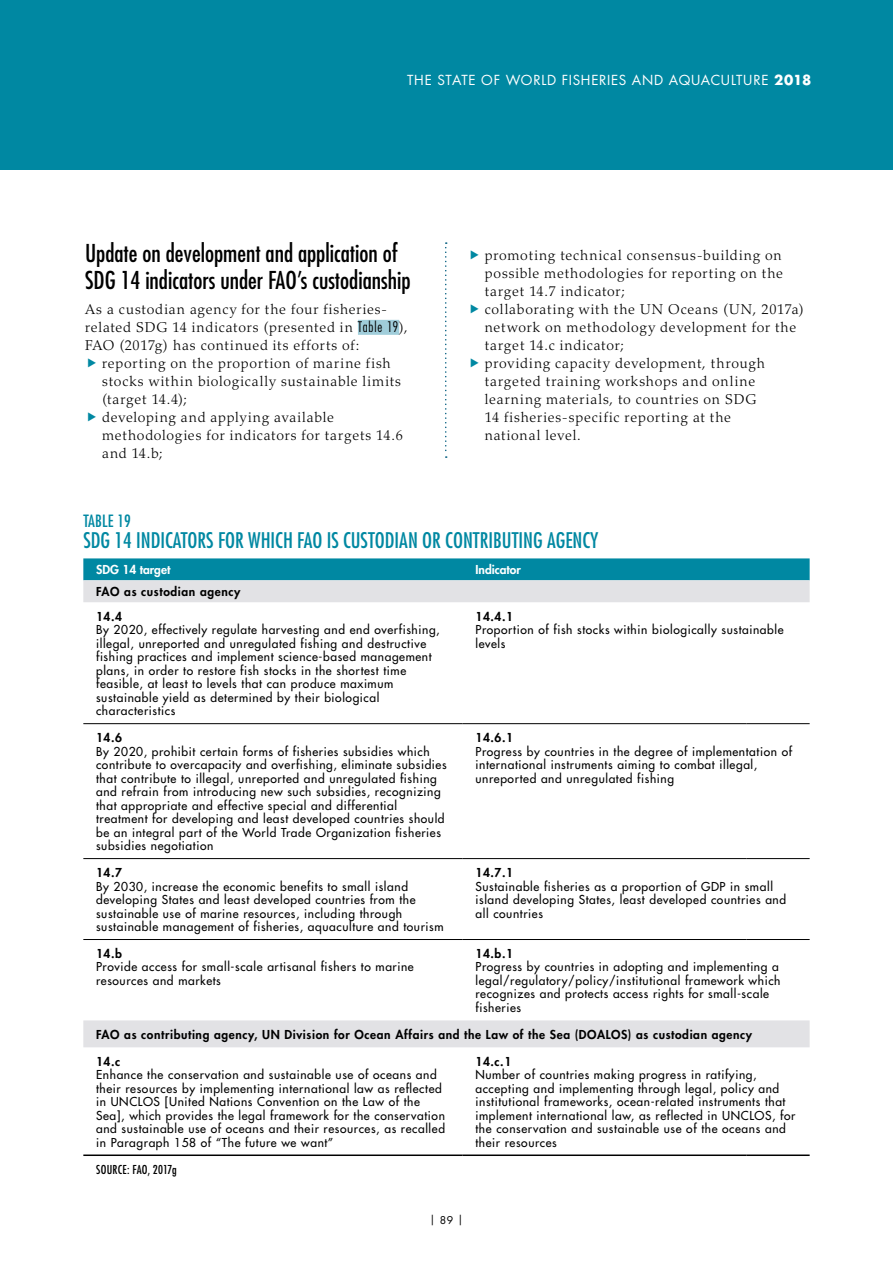
<style>
.page{position:relative;width:893px;height:1263px;background:#fff}
.page>*{position:absolute;margin:0;border:0;box-sizing:border-box;transform-origin:0 0}
.t1{font:condensed 24px/27px "Futura Std";color:#000}
.t2{font:condensed 21px "Futura Std";color:#0088a2}
.t3{font:condensed 16.5px "Futura Std";letter-spacing:.01em;color:#0088a2}
.t4{font:300 14.25px/18px "Palatino LT Std";letter-spacing:.055em;color:#000}
.t5{font:13.5px "Futura Std";letter-spacing:.055em;color:#fff}
.t6{font:500 12px/13.5px "Futura Std";letter-spacing:.05em;color:#000}
.t7{font:800 12px/24.5px "Futura Std";letter-spacing:.05em;color:#000}
.t8{font:800 12px "Futura Std";color:#fff}
.t9{font:condensed 12px "Futura Std";letter-spacing:.02em;color:#000}
.t10{font:10.5px "Futura Std";color:#000}
.s1{font-weight:700}
.s2{font-family:"Futura Std";font-stretch:condensed}
</style>
<div class="page">
<div style="left:0;top:0;width:893px;height:170px;background:#0088a2"></div>
<svg style="left:445px;top:242px;width:2px;height:216px"></svg>
<div style="left:358px;top:320px;width:41px;height:15px;background:#a0cdda"></div>
<div style="left:83px;top:558px;width:727px;height:22px;background:#0088a2"></div>
<svg style="left:83px;top:580px;width:727px;height:467px"></svg>
<hr style="left:83px;top:723px;width:380px;height:1px;background:#000">
<hr style="left:463px;top:723px;width:283px;height:1px;background:#000">
<hr style="left:746px;top:723px;width:64px;height:1px;background:#000">
<hr style="left:83px;top:858px;width:380px;height:1px;background:#000">
<hr style="left:463px;top:858px;width:283px;height:1px;background:#000">
<hr style="left:746px;top:858px;width:64px;height:1px;background:#000">
<hr style="left:83px;top:939px;width:380px;height:1px;background:#000">
<hr style="left:463px;top:939px;width:283px;height:1px;background:#000">
<hr style="left:746px;top:939px;width:64px;height:1px;background:#000">
<hr style="left:83px;top:1154px;width:380px;height:2px;background:#000">
<hr style="left:463px;top:1154px;width:283px;height:2px;background:#000">
<hr style="left:746px;top:1154px;width:64px;height:2px;background:#000">
<p class="t5" style="left:407px;top:71px;width:406px">THE STATE OF WORLD FISHERIES AND AQUACULTURE <span class="s1">2018</span></p>
<h1 class="t1" style="left:85px;top:240px;width:327px">Update on development and application of<br>SDG 14 indicators under FAO’s custodianship</h1>
<p class="t4" style="left:85px;top:300px;width:324px">As a custodian agency for the four fisheries&shy;related SDG 14 indicators (presented in <span class="s2">Table 19</span>),<br>FAO (2017g) has continued its efforts of:</p>
<p class="t4" style="left:102px;top:354px;width:302px">reporting on the proportion of marine fish stocks within biologically sustainable limits (target 14.4);<br>developing and applying available methodologies for indicators for targets 14.6 and 14.b;</p>
<p class="t4" style="left:485px;top:246px;width:321px">promoting technical consensus-building on possible methodologies for reporting on the target 14.7 indicator;<br>collaborating with the UN Oceans (UN, 2017a) network on methodology development for the target 14.c indicator;<br>providing capacity development, through targeted training workshops and online learning materials, to countries on SDG<br>14 fisheries-specific reporting at the<br>national level.</p>
<h3 class="t3" style="left:83px;top:511px;width:49px">TABLE 19</h3>
<h2 class="t2" style="left:83px;top:528px;width:517px">SDG 14 INDICATORS FOR WHICH FAO IS CUSTODIAN OR CONTRIBUTING AGENCY</h2>
<p class="t8" style="left:96px;top:562px;width:76px">SDG 14 target</p>
<p class="t8" style="left:475px;top:562px;width:47px">Indicator</p>
<p class="t7" style="left:96px;top:580px;width:146px">FAO as custodian agency<br>14.4</p>
<p class="t6" style="left:96px;top:623px;width:345px">By 2020, effectively regulate harvesting and end overfishing, illegal, unreported and unregulated fishing and destructive fishing practices and implement science-based management plans, in order to restore fish stocks in the shortest time feasible, at least to levels that can produce maximum sustainable yield as determined by their biological characteristics</p>
<p class="t7" style="left:475px;top:604px;width:39px">14.4.1</p>
<p class="t6" style="left:475px;top:623px;width:310px">Proportion of fish stocks within biologically sustainable levels</p>
<p class="t7" style="left:96px;top:725px;width:28px">14.6</p>
<p class="t6" style="left:96px;top:744px;width:352px">By 2020, prohibit certain forms of fisheries subsidies which contribute to overcapacity and overfishing, eliminate subsidies that contribute to illegal, unreported and unregulated fishing and refrain from introducing new such subsidies, recognizing that appropriate and effective special and differential treatment for developing and least developed countries should be an integral part of the World Trade Organization fisheries subsidies negotiation</p>
<p class="t7" style="left:96px;top:860px;width:28px">14.7</p>
<p class="t6" style="left:96px;top:879px;width:349px">By 2030, increase the economic benefits to small island developing States and least developed countries from the sustainable use of marine resources, including through sustainable management of fisheries, aquaculture and tourism</p>
<p class="t7" style="left:475px;top:725px;width:39px">14.6.1</p>
<p class="t6" style="left:475px;top:744px;width:318px">Progress by countries in the degree of implementation of international instruments aiming to combat illegal, unreported and unregulated fishing</p>
<p class="t7" style="left:475px;top:860px;width:39px">14.7.1</p>
<p class="t6" style="left:475px;top:879px;width:312px">Sustainable fisheries as a proportion of GDP in small island developing States, least developed countries and all countries</p>
<p class="t7" style="left:475px;top:941px;width:39px">14.b.1</p>
<p class="t6" style="left:475px;top:960px;width:307px">Progress by countries in adopting and implementing a legal/regulatory/policy/institutional framework which recognizes and protects access rights for small-scale fisheries</p>
<p class="t7" style="left:96px;top:1022px;width:657px">FAO as contributing agency, UN Division for Ocean Affairs and the Law of the Sea (DOALOS) as custodian agency</p>
<p class="t7" style="left:96px;top:1049px;width:26px">14.c</p>
<p class="t6" style="left:96px;top:1068px;width:350px">Enhance the conservation and sustainable use of oceans and their resources by implementing international law as reflected in UNCLOS [United Nations Convention on the Law of the Sea], which provides the legal framework for the conservation and sustainable use of oceans and their resources, as recalled in Paragraph 158 of “The future we want”</p>
<p class="t7" style="left:96px;top:941px;width:27px">14.b</p>
<p class="t6" style="left:96px;top:960px;width:319px">Provide access for small-scale artisanal fishers to marine resources and markets</p>
<p class="t7" style="left:475px;top:1049px;width:37px">14.c.1</p>
<p class="t6" style="left:475px;top:1068px;width:322px">Number of countries making progress in ratifying, accepting and implementing through legal, policy and institutional frameworks, ocean-related instruments that implement international law, as reflected in UNCLOS, for the conservation and sustainable use of the oceans and their resources</p>
<p class="t9" style="left:96px;top:1162px;width:82px">SOURCE: FAO, 2017g</p>
<p class="t10" style="left:429px;top:1213px;width:35px">| 89 |</p>
</div>
